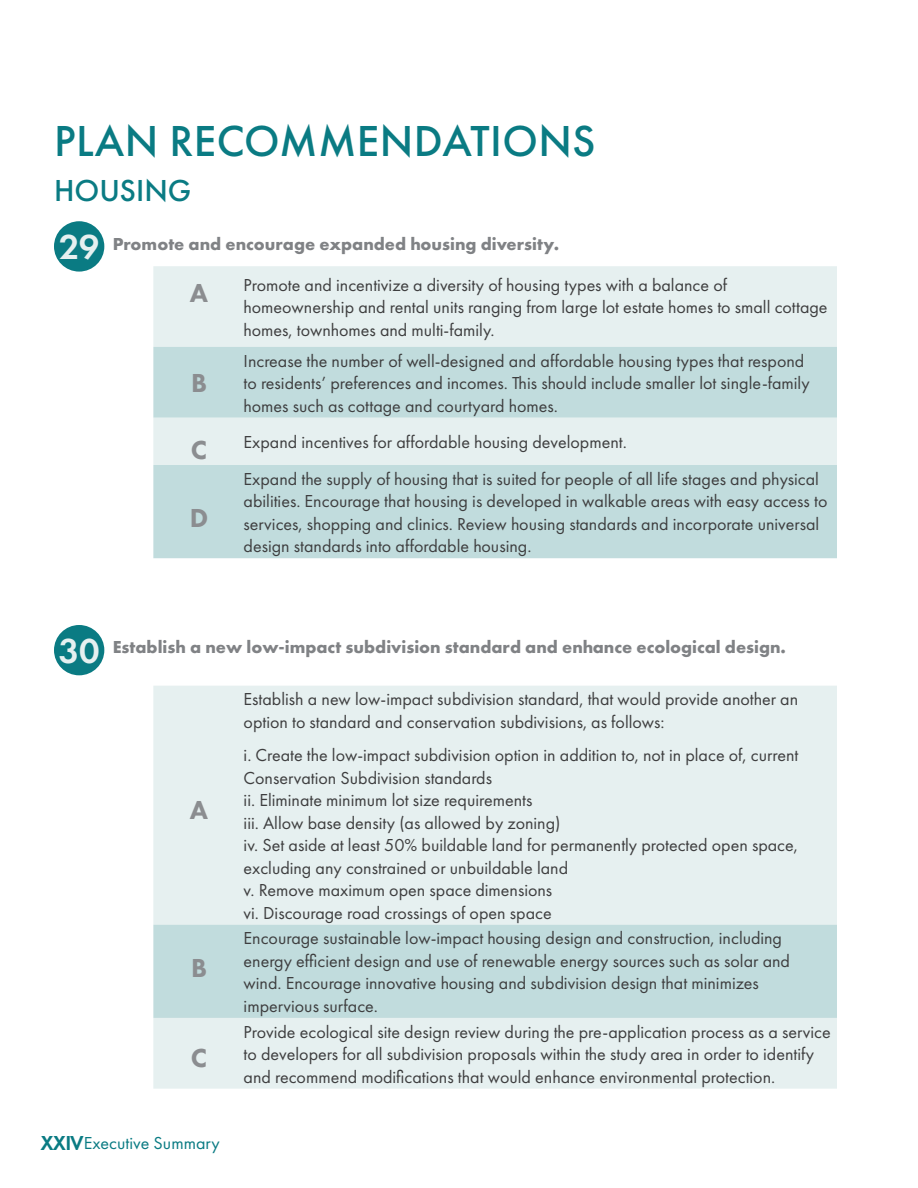
<style>
.page{position:relative;width:918px;height:1188px;background:#fff}
.page>*{position:absolute;margin:0;border:0;box-sizing:border-box;transform-origin:0 0}
.Goals{font:500 45px "Futura PT";letter-spacing:.01em;color:#0a7b83}
.TOC_Heading{font:600 36px "Futura PT";color:#e6f0f0}
.Goals-2{font:500 31.5px "Futura PT";color:#0a7b83}
.t1{font:800 27px "Futura PT";color:#8b8d90}
.Table_Text{font:18px/22.5px "Futura PT";color:#3e3e3f}
.t2{font:700 18px "Futura PT";color:#808285}
.t3{font:18px "Futura PT";color:#0a7b83}
.s1{font-weight:600;font-size:21px}
</style>
<div class="page">
<div style="left:54px;top:221px;width:50px;height:51px;background:#0a7b83;border-radius:50%"></div>
<div style="left:54px;top:625px;width:50px;height:50px;background:#0a7b83;border-radius:50%"></div>
<div style="left:153px;top:266px;width:684px;height:81px;background:#e6f0f0"></div>
<svg style="left:153px;top:347px;width:684px;height:211px;background:#cae1e1"></svg>
<div style="left:153px;top:686px;width:684px;height:403px;background:#e6f0f0"></div>
<div style="left:153px;top:925px;width:684px;height:93px;background:#c1dcdd"></div>
<p class="Goals" style="left:54px;top:114px;width:543px">PLAN RECOMMENDATIONS</p>
<p class="Goals-2" style="left:54px;top:172px;width:139px">HOUSING</p>
<p class="TOC_Heading" style="left:59px;top:224px;width:42px">29</p>
<p class="t2" style="left:113px;top:232px;width:448px">Promote and encourage expanded housing diversity.</p>
<p class="t1" style="left:190px;top:276px;width:20px">A</p>
<p class="Table_Text" style="left:244px;top:274px;width:586px">Promote and incentivize a diversity of housing types with a balance of homeownership and rental units ranging from large lot estate homes to small cottage homes, townhomes and multi-family.</p>
<p class="t1" style="left:191px;top:366px;width:18px">B</p>
<p class="Table_Text" style="left:244px;top:349px;width:568px">Increase the number of well-designed and affordable housing types that respond to residents’ preferences and incomes. This should include smaller lot single-family homes such as cottage and courtyard homes.</p>
<p class="t1" style="left:191px;top:433px;width:18px">C</p>
<p class="Table_Text" style="left:244px;top:431px;width:385px">Expand incentives for affordable housing development.</p>
<p class="t1" style="left:190px;top:501px;width:20px">D</p>
<p class="Table_Text" style="left:244px;top:467px;width:585px">Expand the supply of housing that is suited for people of all life stages and physical abilities. Encourage that housing is developed in walkable areas with easy access to services, shopping and clinics. Review housing standards and incorporate universal design standards into affordable housing.</p>
<p class="TOC_Heading" style="left:59px;top:628px;width:42px">30</p>
<p class="t2" style="left:113px;top:636px;width:675px">Establish a new low-impact subdivision standard and enhance ecological design.</p>
<p class="t1" style="left:190px;top:793px;width:20px">A</p>
<p class="t1" style="left:191px;top:951px;width:18px">B</p>
<p class="t1" style="left:191px;top:1041px;width:18px">C</p>
<p class="Table_Text" style="left:244px;top:688px;width:556px">Establish a new low-impact subdivision standard, that would provide another an option to standard and conservation subdivisions, as follows:</p>
<p class="Table_Text" style="left:244px;top:744px;width:556px">i. Create the low-impact subdivision option in addition to, not in place of, current Conservation Subdivision standards<br>ii. Eliminate minimum lot size requirements<br>iii. Allow base density (as allowed by zoning)<br>iv. Set aside at least 50% buildable land for permanently protected open space, excluding any constrained or unbuildable land<br>v. Remove maximum open space dimensions<br>vi. Discourage road crossings of open space</p>
<p class="Table_Text" style="left:244px;top:927px;width:548px">Encourage sustainable low-impact housing design and construction, including energy efficient design and use of renewable energy sources such as solar and wind. Encourage innovative housing and subdivision design that minimizes impervious surface.</p>
<p class="Table_Text" style="left:244px;top:1020px;width:589px">Provide ecological site design review during the pre-application process as a service to developers for all subdivision proposals within the study area in order to identify and recommend modifications that would enhance environmental protection.</p>
<p class="t3" style="left:40px;top:1132px;width:181px"><span class="s1">XXIV</span>Executive Summary</p>
</div>
